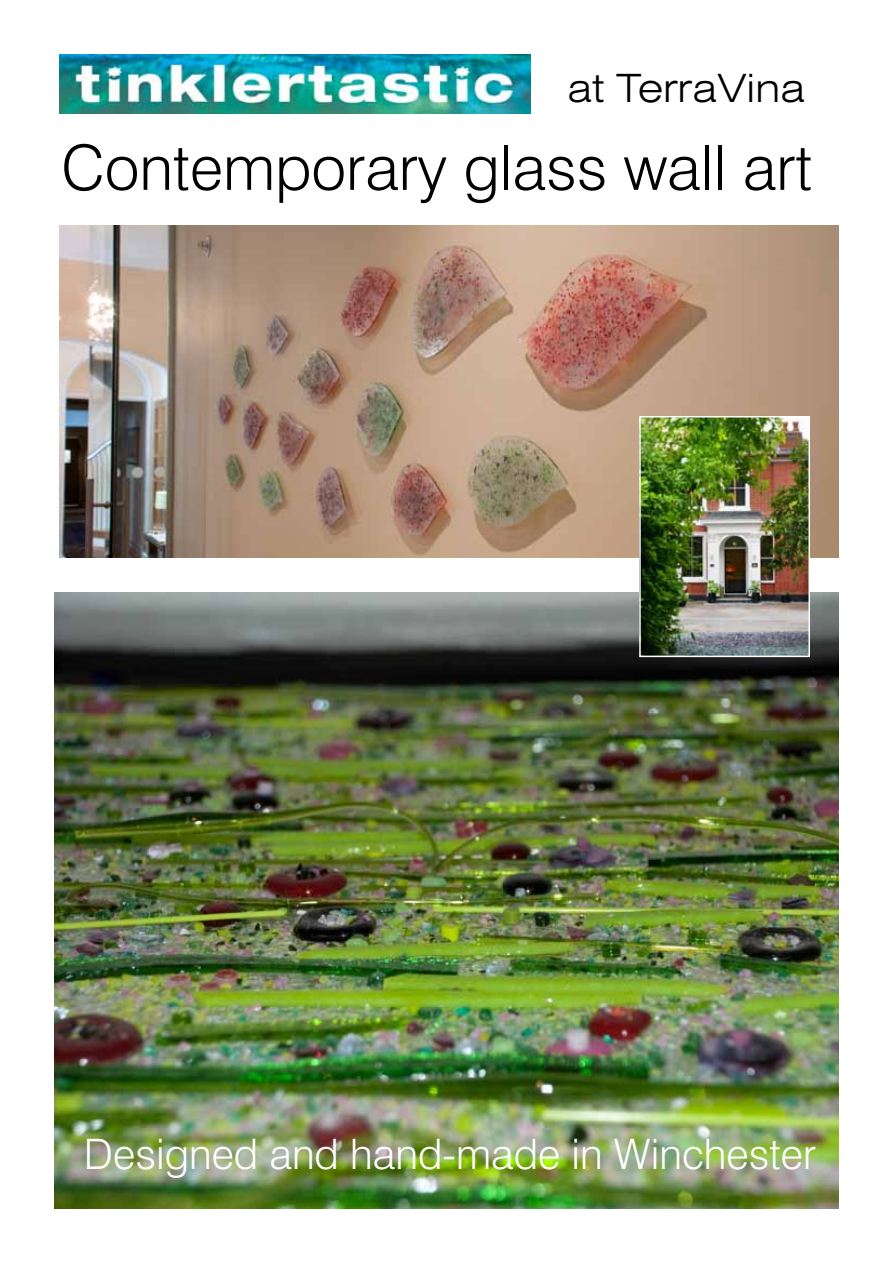
<style>
.page{position:relative;width:893px;height:1263px;background:#fff}
.page>*{position:absolute;margin:0;border:0;box-sizing:border-box;transform-origin:0 0}
.t1{font:300 62.4px "Swiss 721 BT";color:#000}
.t2{font:300 42px "Swiss 721 BT";color:#fff}
.t3{font:300 expanded 39px "Swiss 721 BT";color:#000}
</style>
<div class="page">
<img style="left:60px;top:225px;width:779px;height:332px">
<img style="left:54px;top:593px;width:785px;height:616px">
<img style="left:60px;top:54px;width:470px;height:59px">
<img style="left:642px;top:419px;width:165px;height:235px">
<div style="left:639px;top:416px;width:171px;height:241px;border:2px solid #fff"></div>
<p class="t3" style="left:567px;top:65px;width:240px">at TerraVina</p>
<h1 class="t1" style="left:61px;top:130px;width:753px">Contemporary glass wall art</h1>
<p class="t2" style="left:84px;top:1128px;width:734px">Designed and hand-made in Winchester</p>
</div>
